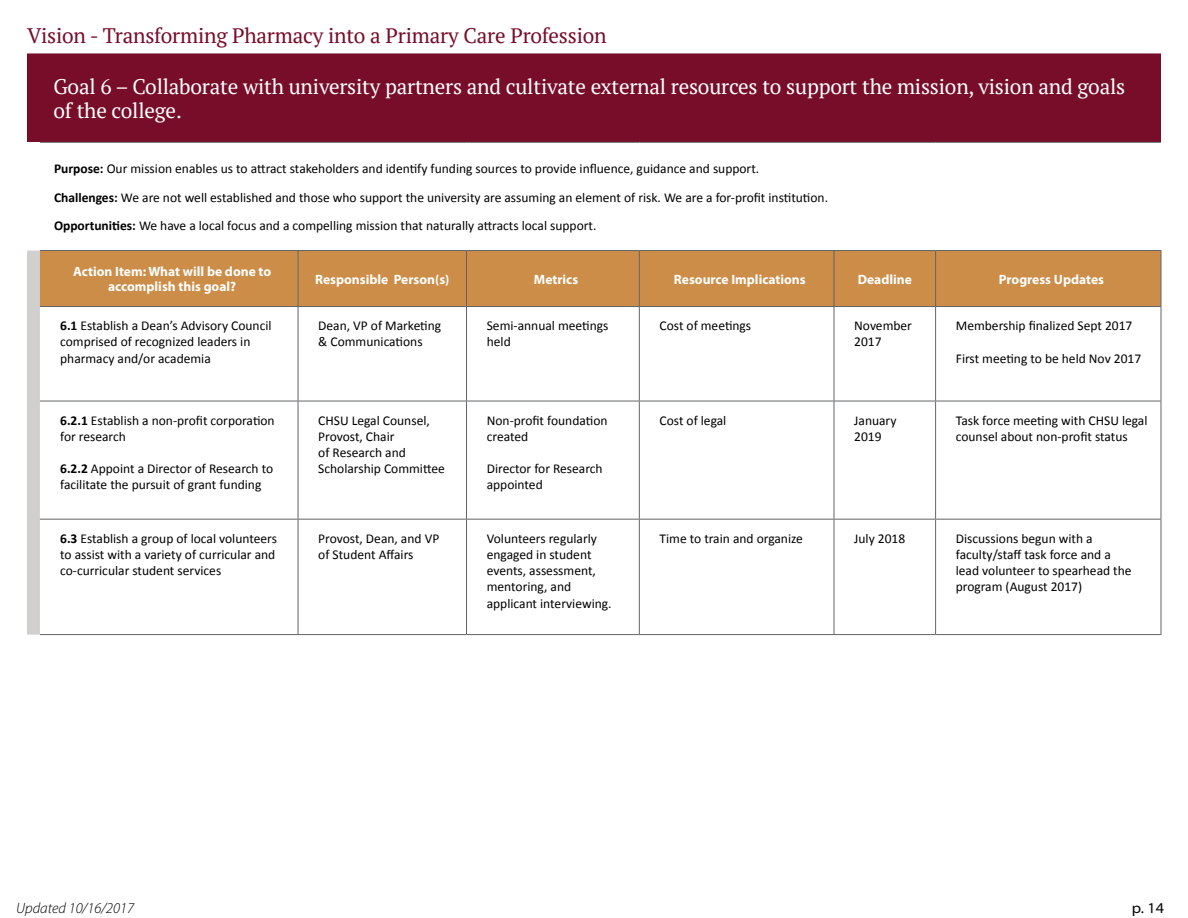
<style>
.page{position:relative;width:1188px;height:918px;background:#fff}
.page>*{position:absolute;margin:0;border:0;box-sizing:border-box;transform-origin:0 0}
.t1{font:21px/24px "PT Serif";letter-spacing:-.01em;color:#fff}
.t2{font:21px "PT Serif";letter-spacing:-.01em;color:#770d29}
.t3{font:italic 300 15px "Myriad Pro";color:#000}
.t4{font:semi-expanded 15px "Myriad Pro";color:#000}
.t5{font:13.5px/16.2px "Calibri";color:#000}
.t6{font:700 13.5px/14.7px "Myriad Pro";color:#fff;text-align:center}
.s1{font-weight:700}
</style>
<div class="page">
<div style="left:27px;top:53px;width:1134px;height:89px;background:#770d29"></div>
<div style="left:27px;top:251px;width:13px;height:384px;background:#d2d0ce"></div>
<div style="left:40px;top:251px;width:1121px;height:55px;background:#cb8d47"></div>
<hr style="left:298px;top:307px;width:1px;height:94px;background:#636466">
<hr style="left:298px;top:401px;width:1px;height:118px;background:#636466">
<hr style="left:298px;top:520px;width:1px;height:114px;background:#636466">
<hr style="left:466px;top:307px;width:1px;height:94px;background:#636466">
<hr style="left:639px;top:307px;width:1px;height:94px;background:#636466">
<hr style="left:834px;top:307px;width:1px;height:94px;background:#636466">
<hr style="left:935px;top:307px;width:1px;height:94px;background:#636466">
<hr style="left:1161px;top:307px;width:1px;height:94px;background:#636466">
<hr style="left:466px;top:401px;width:1px;height:118px;background:#636466">
<hr style="left:639px;top:401px;width:1px;height:118px;background:#636466">
<hr style="left:834px;top:401px;width:1px;height:118px;background:#636466">
<hr style="left:935px;top:401px;width:1px;height:118px;background:#636466">
<hr style="left:1161px;top:401px;width:1px;height:118px;background:#636466">
<hr style="left:466px;top:520px;width:1px;height:114px;background:#636466">
<hr style="left:639px;top:520px;width:1px;height:114px;background:#636466">
<hr style="left:834px;top:520px;width:1px;height:114px;background:#636466">
<hr style="left:935px;top:520px;width:1px;height:114px;background:#636466">
<hr style="left:1161px;top:520px;width:1px;height:114px;background:#636466">
<hr style="left:40px;top:142px;width:258px;height:1px;background:#636466">
<hr style="left:298px;top:142px;width:169px;height:1px;background:#636466">
<hr style="left:467px;top:142px;width:172px;height:1px;background:#636466">
<hr style="left:639px;top:142px;width:195px;height:1px;background:#636466">
<hr style="left:834px;top:142px;width:102px;height:1px;background:#636466">
<hr style="left:936px;top:142px;width:225px;height:1px;background:#636466">
<hr style="left:40px;top:250px;width:258px;height:1px;background:#636466">
<hr style="left:298px;top:250px;width:169px;height:1px;background:#636466">
<hr style="left:467px;top:250px;width:172px;height:1px;background:#636466">
<hr style="left:466px;top:251px;width:1px;height:55px;background:#636466">
<hr style="left:639px;top:250px;width:195px;height:1px;background:#636466">
<hr style="left:639px;top:251px;width:1px;height:55px;background:#636466">
<hr style="left:834px;top:250px;width:102px;height:1px;background:#636466">
<hr style="left:834px;top:251px;width:1px;height:55px;background:#636466">
<hr style="left:936px;top:250px;width:225px;height:1px;background:#636466">
<hr style="left:935px;top:251px;width:1px;height:55px;background:#636466">
<hr style="left:1161px;top:251px;width:1px;height:55px;background:#636466">
<hr style="left:40px;top:306px;width:258px;height:1px;background:#636466">
<hr style="left:298px;top:306px;width:169px;height:1px;background:#636466">
<hr style="left:467px;top:306px;width:172px;height:1px;background:#636466">
<hr style="left:639px;top:306px;width:195px;height:1px;background:#636466">
<hr style="left:834px;top:306px;width:102px;height:1px;background:#636466">
<hr style="left:936px;top:306px;width:225px;height:1px;background:#636466">
<hr style="left:40px;top:401px;width:258px;height:1px;background:#636466">
<hr style="left:298px;top:401px;width:169px;height:1px;background:#636466">
<hr style="left:467px;top:401px;width:172px;height:1px;background:#636466">
<hr style="left:639px;top:401px;width:195px;height:1px;background:#636466">
<hr style="left:834px;top:401px;width:102px;height:1px;background:#636466">
<hr style="left:936px;top:401px;width:225px;height:1px;background:#636466">
<hr style="left:40px;top:519px;width:258px;height:1px;background:#636466">
<hr style="left:298px;top:519px;width:169px;height:1px;background:#636466">
<hr style="left:467px;top:519px;width:172px;height:1px;background:#636466">
<hr style="left:639px;top:519px;width:195px;height:1px;background:#636466">
<hr style="left:834px;top:519px;width:102px;height:1px;background:#636466">
<hr style="left:936px;top:519px;width:225px;height:1px;background:#636466">
<hr style="left:40px;top:634px;width:258px;height:1px;background:#636466">
<hr style="left:298px;top:634px;width:169px;height:1px;background:#636466">
<hr style="left:467px;top:634px;width:172px;height:1px;background:#636466">
<hr style="left:639px;top:634px;width:195px;height:1px;background:#636466">
<hr style="left:834px;top:634px;width:102px;height:1px;background:#636466">
<hr style="left:936px;top:634px;width:225px;height:1px;background:#636466">
<hr style="left:298px;top:251px;width:1px;height:55px;background:#636466">
<h1 class="t2" style="left:27px;top:22px;width:581px">Vision - Transforming Pharmacy into a Primary Care Profession</h1>
<h1 class="t1" style="left:53px;top:74px;width:1073px">Goal 6 – Collaborate with university partners and cultivate external resources to support the mission, vision and goals of the college.</h1>
<p class="t5" style="left:54px;top:154px;width:776px;line-height:28.8px"><span class="s1">Purpose:</span> Our mission enables us to attract stakeholders and identify funding sources to provide influence, guidance and support.<br><span class="s1">Challenges:</span> We are not well established and those who support the university are assuming an element of risk. We are a for‐profit institution.<br><span class="s1">Opportunities:</span> We have a local focus and a compelling mission that naturally attracts local support.</p>
<p class="t6" style="left:73px;top:264px;width:200px">Action Item: What will be done to accomplish this goal?</p>
<p class="t6" style="left:315px;top:271px;width:136px">Responsible Person(s)</p>
<p class="t6" style="left:534px;top:271px;width:46px">Metrics</p>
<p class="t6" style="left:674px;top:271px;width:133px">Resource Implications</p>
<p class="t6" style="left:858px;top:271px;width:56px">Deadline</p>
<p class="t6" style="left:999px;top:271px;width:107px">Progress Updates</p>
<p class="t5" style="left:60px;top:318px;width:213px"><span class="s1">6.1</span> Establish a Dean’s Advisory Council comprised of recognized leaders in pharmacy and/or academia</p>
<p class="t5" style="left:318px;top:318px;width:125px">Dean, VP of Marketing &amp; Communications</p>
<p class="t5" style="left:487px;top:318px;width:123px">Semi‐annual meetings held</p>
<p class="t5" style="left:660px;top:318px;width:93px">Cost of meetings</p>
<p class="t5" style="left:854px;top:318px;width:59px">November<br>2017</p>
<p class="t5" style="left:956px;top:318px;width:178px">Membership finalized Sept 2017</p>
<p class="t5" style="left:956px;top:350px;width:187px">First meeting to be held Nov 2017</p>
<p class="t5" style="left:60px;top:412px;width:216px"><span class="s1">6.2.1</span> Establish a non‐profit corporation for research</p>
<p class="t5" style="left:60px;top:461px;width:215px"><span class="s1">6.2.2</span> Appoint a Director of Research to facilitate the pursuit of grant funding</p>
<p class="t5" style="left:318px;top:412px;width:128px">CHSU Legal Counsel,<br>Provost, Chair<br>of Research and<br>Scholarship Committee</p>
<p class="t5" style="left:487px;top:412px;width:122px">Non‐profit foundation created</p>
<p class="t5" style="left:487px;top:461px;width:117px">Director for Research appointed</p>
<p class="t5" style="left:660px;top:412px;width:68px">Cost of legal</p>
<p class="t5" style="left:854px;top:412px;width:44px">January<br>2019</p>
<p class="t5" style="left:956px;top:412px;width:193px">Task force meeting with CHSU legal counsel about non‐profit status</p>
<p class="t5" style="left:60px;top:530px;width:218px"><span class="s1">6.3</span> Establish a group of local volunteers to assist with a variety of curricular and co‐curricular student services</p>
<p class="t5" style="left:318px;top:530px;width:123px">Provost, Dean, and VP of Student Affairs</p>
<p class="t5" style="left:487px;top:530px;width:126px">Volunteers regularly engaged in student events, assessment, mentoring, and applicant interviewing.</p>
<p class="t5" style="left:660px;top:530px;width:145px">Time to train and organize</p>
<p class="t5" style="left:854px;top:530px;width:53px">July 2018</p>
<p class="t5" style="left:956px;top:530px;width:177px">Discussions begun with a faculty/staff task force and a lead volunteer to spearhead the program (August 2017)</p>
<p class="t3" style="left:16px;top:899px;width:119px">Updated 10/16/2017</p>
<p class="t4" style="left:1132px;top:898px;width:34px">p. 14</p>
</div>
